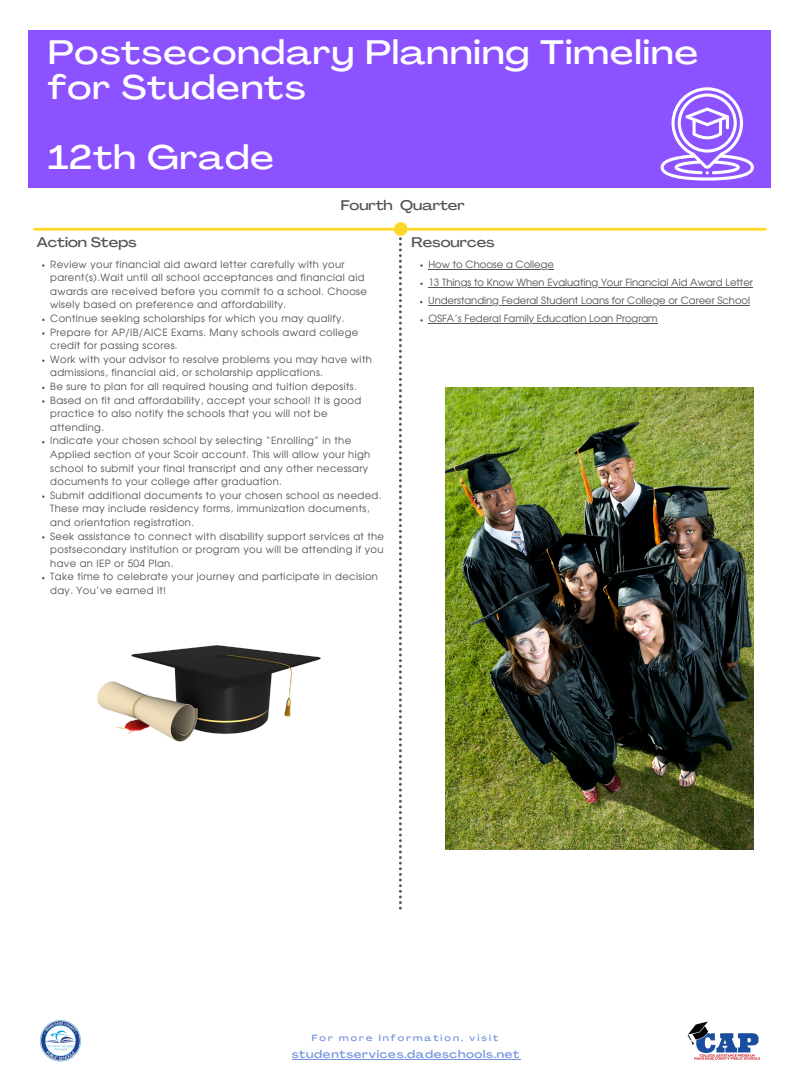
<style>
.page{position:relative;width:810px;height:1080px;background:#fff}
.page>*{position:absolute;margin:0;border:0;box-sizing:border-box;transform-origin:0 0}
.t1{font:500 expanded 33.5px/34.8px "Agrandir";letter-spacing:.035em;color:#fff}
.t2{font:500 expanded 13.75px "Agrandir";color:#545454}
.t3{font:500 expanded 11px "Agrandir";letter-spacing:.065em;color:#6f91dd}
.t4{font:10px/13.6px "Evolventa";letter-spacing:.035em;color:#545454}
.t5{font:10px "Evolventa";color:#545454}
.t6{font:500 expanded 8.94px "Agrandir";letter-spacing:.225em;color:#6f91dd}
</style>
<div class="page">
<div style="left:29px;top:30px;width:742px;height:157px;background:#8c52ff"></div>
<svg style="left:399px;top:237px;width:3px;height:673px"></svg>
<svg style="left:661px;top:87px;width:93px;height:94px"></svg>
<hr style="left:35px;top:228px;width:364px;height:3px;background:#ffd728">
<div style="left:394px;top:222px;width:14px;height:14px;background:#ffd728;border-radius:50%"></div>
<hr style="left:401px;top:228px;width:364px;height:3px;background:#ffd728">
<img style="left:687px;top:1021px;width:73px;height:39px">
<img style="left:40px;top:1020px;width:41px;height:42px">
<img style="left:97px;top:645px;width:224px;height:96px">
<img style="left:446px;top:388px;width:308px;height:462px">
<hr style="left:292px;top:1059px;width:228px;height:1px;background:#6f91dd">
<hr style="left:428px;top:269px;width:126px;height:1px;background:#545454">
<hr style="left:428px;top:287px;width:325px;height:1px;background:#545454">
<hr style="left:428px;top:305px;width:322px;height:1px;background:#545454">
<hr style="left:428px;top:323px;width:230px;height:1px;background:#545454">
<p class="t1" style="left:48px;top:39px;width:652px">Postsecondary Planning Timeline for Students</p>
<p class="t1" style="left:48px;top:143px;width:227px">12th Grade</p>
<p class="t2" style="left:341px;top:200px;width:126px">Fourth Quarter</p>
<p class="t2" style="left:411px;top:237px;width:85px">Resources</p>
<p class="t4" style="left:50px;top:258px;width:318px">Review your financial aid award letter carefully with your parent(s).Wait until all school acceptances and financial aid awards are received before you commit to a school. Choose wisely based on preference and affordability.</p>
<p class="t4" style="left:50px;top:312px;width:296px">Continue seeking scholarships for which you may qualify.</p>
<p class="t4" style="left:50px;top:326px;width:309px">Prepare for AP/IB/AICE Exams. Many schools award college credit for passing scores.</p>
<p class="t4" style="left:50px;top:353px;width:323px">Work with your advisor to resolve problems you may have with admissions, financial aid, or scholarship applications.</p>
<p class="t4" style="left:50px;top:380px;width:308px">Be sure to plan for all required housing and tuition deposits.</p>
<p class="t4" style="left:50px;top:394px;width:313px">Based on fit and affordability, accept your school! It is good practice to also notify the schools that you will not be attending.</p>
<p class="t4" style="left:50px;top:435px;width:321px">Indicate your chosen school by selecting “Enrolling” in the Applied section of your Scoir account. This will allow your high school to submit your final transcript and any other necessary documents to your college after graduation.</p>
<p class="t4" style="left:50px;top:489px;width:333px">Submit additional documents to your chosen school as needed.<br>These may include residency forms, immunization documents, and orientation registration.</p>
<p class="t4" style="left:50px;top:530px;width:335px;text-align:justify">Seek assistance to connect with disability support services at the postsecondary institution or program you will be attending if you have an IEP or 504 Plan.</p>
<p class="t4" style="left:50px;top:570px;width:329px">Take time to celebrate your journey and participate in decision day. You’ve earned it!</p>
<p class="t2" style="left:37px;top:237px;width:102px">Action Steps</p>
<p class="t5" style="left:428px;top:260px;width:127px">How to Choose a College</p>
<p class="t5" style="left:428px;top:278px;width:326px">13 Things to Know When Evaluating Your Financial Aid Award Letter</p>
<p class="t5" style="left:428px;top:296px;width:323px">Understanding Federal Student Loans for College or Career School</p>
<p class="t5" style="left:428px;top:314px;width:231px">OSFA’s Federal Family Education Loan Program</p>
<p class="t6" style="left:312px;top:1035px;width:188px">For more Information, visit</p>
<p class="t3" style="left:292px;top:1049px;width:229px">studentservices.dadeschools.net</p>
</div>
